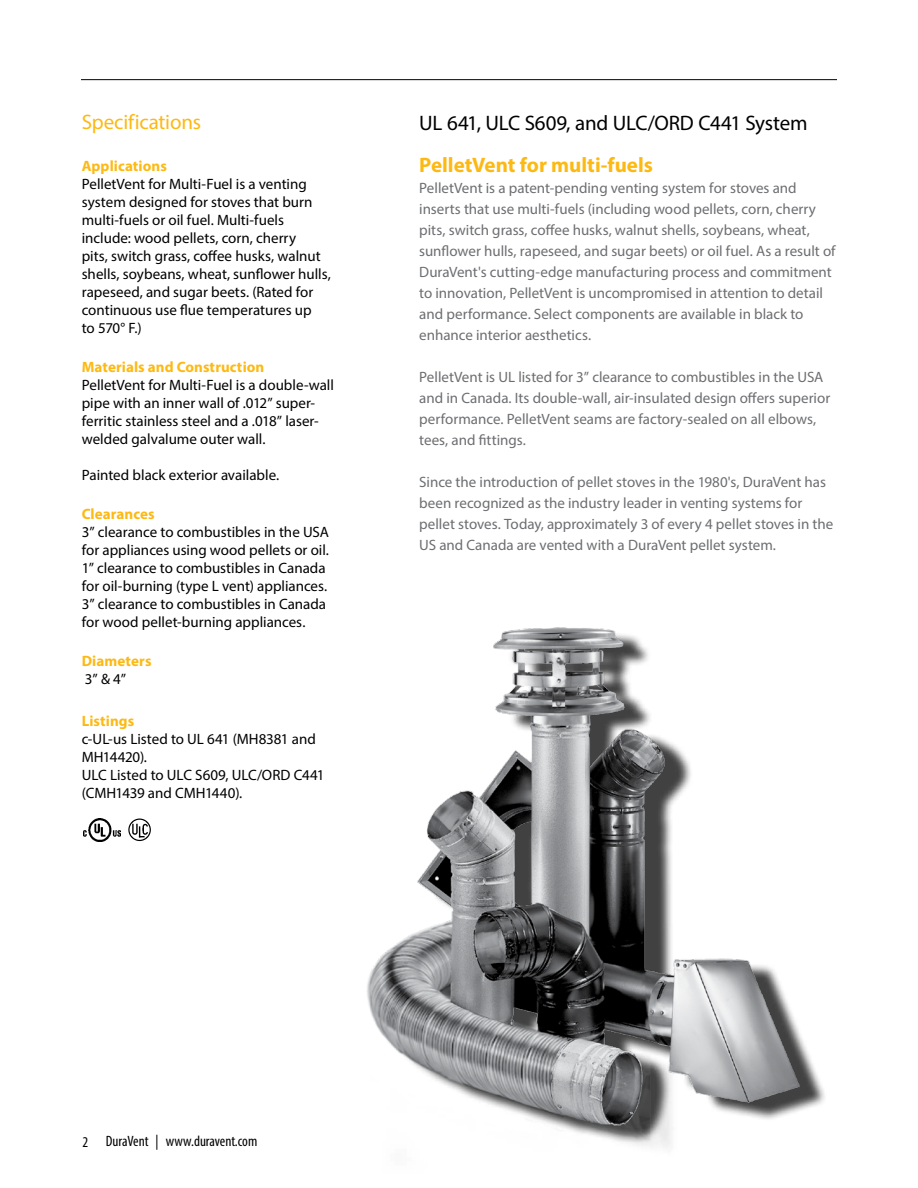
<style>
.page{position:relative;width:918px;height:1188px;background:#fff}
.page>*{position:absolute;margin:0;border:0;box-sizing:border-box;transform-origin:0 0}
.t1{font:21px "Myriad Pro";letter-spacing:-.01em;color:#000}
.t2{font:700 21px "Myriad Pro";color:#fdb913}
.t3{font:21px "Myriad Pro";letter-spacing:-.01em;color:#fdb913}
.t4{font:15px/21px "Myriad Pro";color:#6d6e71}
.t5{font:15px/18px "Myriad Pro";color:#000}
.t6{font:700 15px "Myriad Pro";letter-spacing:.005em;color:#fdb913}
.t7{font:condensed 15px "Myriad Pro";color:#000}
</style>
<div class="page">
<img style="left:84px;top:819px;width:37px;height:22px">
<svg style="left:128px;top:819px;width:23px;height:22px"></svg>
<hr style="left:81px;top:79px;width:756px;height:1px;background:#000">
<img style="left:367px;top:627px;width:458px;height:521px">
<h1 class="t3" style="left:82px;top:109px;width:121px">Specifications</h1>
<p class="t6" style="left:82px;top:156px;width:87px">Applications</p>
<p class="t5" style="left:82px;top:175px;width:251px">PelletVent for Multi-Fuel is a venting system designed for stoves that burn multi-fuels or oil fuel. Multi-fuels include: wood pellets, corn, cherry<br>pits, switch grass, coffee husks, walnut shells, soybeans, wheat, sunflower hulls, rapeseed, and sugar beets. (Rated for continuous use flue temperatures up<br>to 570° F.)</p>
<p class="t6" style="left:82px;top:357px;width:184px">Materials and Construction</p>
<p class="t5" style="left:82px;top:376px;width:254px">PelletVent for Multi-Fuel is a double-wall pipe with an inner wall of .012” super&shy;ferritic stainless steel and a .018” laser&shy;welded galvalume outer wall.</p>
<p class="t5" style="left:82px;top:466px;width:199px">Painted black exterior available.</p>
<p class="t6" style="left:82px;top:504px;width:75px">Clearances</p>
<p class="t5" style="left:82px;top:523px;width:249px">3” clearance to combustibles in the USA for appliances using wood pellets or oil.<br>1” clearance to combustibles in Canada for oil-burning (type L vent) appliances.<br>3” clearance to combustibles in Canada for wood pellet-burning appliances.</p>
<p class="t6" style="left:82px;top:651px;width:71px">Diameters</p>
<p class="t5" style="left:85px;top:670px;width:43px">3” &amp; 4”</p>
<p class="t6" style="left:82px;top:711px;width:54px">Listings</p>
<p class="t5" style="left:82px;top:730px;width:244px">c-UL-us Listed to UL 641 (MH8381 and<br>MH14420).<br>ULC Listed to ULC S609, ULC/ORD C441 (CMH1439 and CMH1440).</p>
<h1 class="t1" style="left:419px;top:110px;width:390px">UL 641, ULC S609, and ULC/ORD C441 System</h1>
<h1 class="t2" style="left:419px;top:151px;width:235px">PelletVent for multi-fuels</h1>
<p class="t4" style="left:419px;top:177px;width:418px">PelletVent is a patent-pending venting system for stoves and inserts that use multi-fuels (including wood pellets, corn, cherry pits, switch grass, coffee husks, walnut shells, soybeans, wheat, sunflower hulls, rapeseed, and sugar beets) or oil fuel. As a result of DuraVent's cutting-edge manufacturing process and commitment to innovation, PelletVent is uncompromised in attention to detail and performance. Select components are available in black to enhance interior aesthetics.</p>
<p class="t4" style="left:419px;top:366px;width:413px">PelletVent is UL listed for 3” clearance to combustibles in the USA and in Canada. Its double-wall, air-insulated design offers superior performance. PelletVent seams are factory-sealed on all elbows, tees, and fittings.</p>
<p class="t4" style="left:419px;top:471px;width:416px">Since the introduction of pellet stoves in the 1980's, DuraVent has been recognized as the industry leader in venting systems for pellet stoves. Today, approximately 3 of every 4 pellet stoves in the US and Canada are vented with a DuraVent pellet system.</p>
<p class="t7" style="left:82px;top:1132px;width:177px">2 DuraVent | www.duravent.com</p>
</div>
